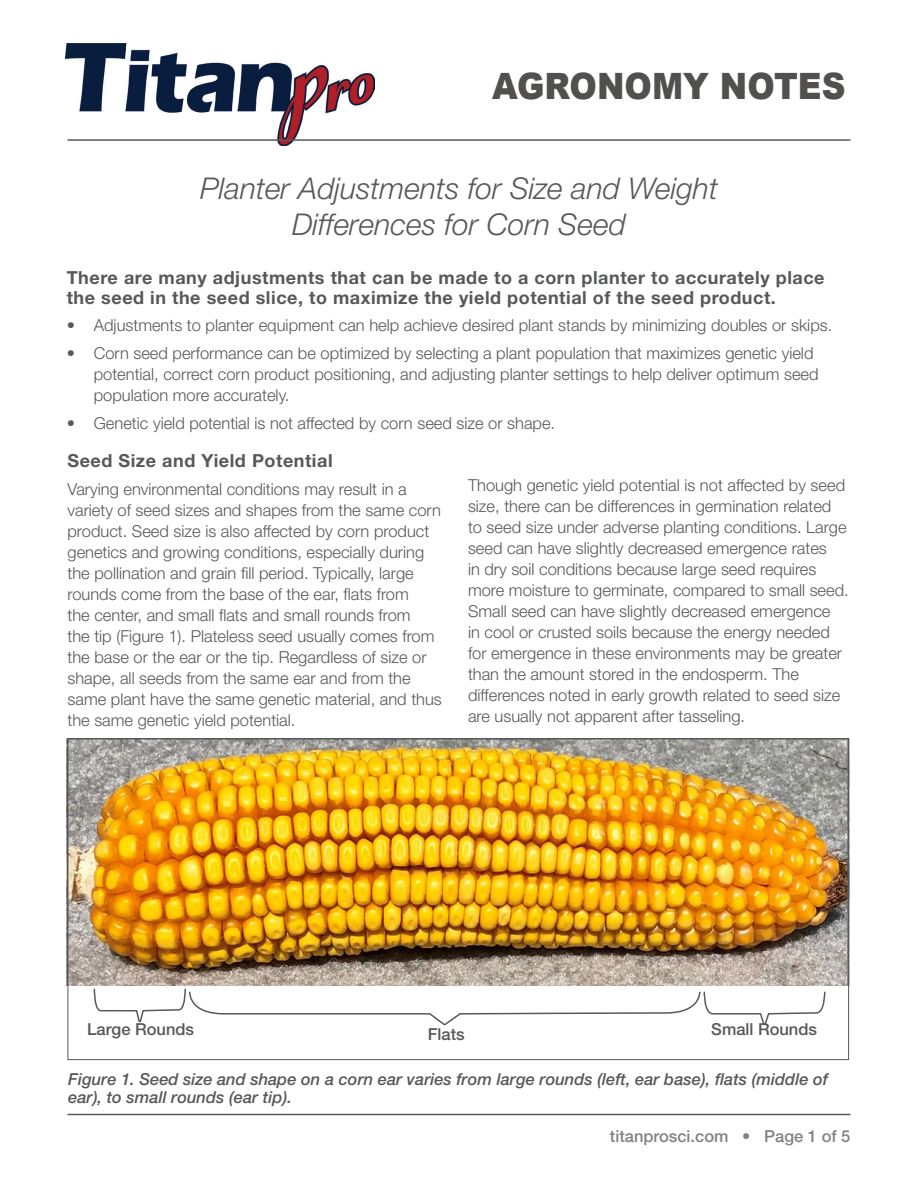
<style>
.page{position:relative;width:918px;height:1188px;background:#fff}
.page>*{position:absolute;margin:0;border:0;box-sizing:border-box;transform-origin:0 0}
.t1{font:900 36.3px "Arial";color:#524f4f;scale:.91 1}
.Universal_Title{font:italic 300 30px/36px "Helvetica Neue LT Pro";color:#57585a;text-align:center}
.Universal_Subhead{font:700 18px/19.8px "Helvetica Neue";letter-spacing:.03em;color:#57585a}
.Universal_Text{font:300 16.5px/21px "Helvetica Neue";color:#57585a}
.Universal_Caption{font:italic 500 16.5px/18px "Helvetica Neue LT Pro";color:#57585a}
.Universal_Text-2{font:500 16.5px "Helvetica Neue";color:#57585a}
.t2{font:500 16.5px "Helvetica Neue";color:#808285}
</style>
<div class="page">
<hr style="left:68px;top:1114px;width:782px;height:1px;background:#57585a">
<img style="left:66px;top:44px;width:309px;height:102px">
<hr style="left:68px;top:139px;width:782px;height:2px;background:#57585a">
<img style="left:67px;top:739px;width:783px;height:246px">
<svg style="left:93px;top:988px;width:733px;height:38px"></svg>
<h1 class="t1" style="left:492px;top:60px;width:390px">AGRONOMY NOTES</h1>
<p class="Universal_Title" style="left:200px;top:169px;width:519px">Planter Adjustments for Size and Weight<br>Differences for Corn Seed</p>
<p class="Universal_Subhead" style="left:67px;top:267px;width:759px">There are many adjustments that can be made to a corn planter to accurately place the seed in the seed slice, to maximize the yield potential of the seed product.</p>
<p class="Universal_Text" style="left:67px;top:315px;width:767px">• Adjustments to planter equipment can help achieve desired plant stands by minimizing doubles or skips.</p>
<p class="Universal_Text" style="left:94px;top:342px;width:726px;text-indent:-27px">• Corn seed performance can be optimized by selecting a plant population that maximizes genetic yield potential, correct corn product positioning, and adjusting planter settings to help deliver optimum seed population more accurately.</p>
<p class="Universal_Text" style="left:67px;top:412px;width:490px">• Genetic yield potential is not affected by corn seed size or shape.</p>
<p class="Universal_Subhead" style="left:68px;top:451px;width:267px">Seed Size and Yield Potential</p>
<p class="Universal_Text" style="left:68px;top:478px;width:376px">Varying environmental conditions may result in a variety of seed sizes and shapes from the same corn product. Seed size is also affected by corn product genetics and growing conditions, especially during the pollination and grain fill period. Typically, large rounds come from the base of the ear, flats from<br>the center, and small flats and small rounds from<br>the tip (Figure 1). Plateless seed usually comes from the base or the ear or the tip. Regardless of size or shape, all seeds from the same ear and from the same plant have the same genetic material, and thus the same genetic yield potential.</p>
<p class="Universal_Text" style="left:468px;top:475px;width:382px">Though genetic yield potential is not affected by seed size, there can be differences in germination related to seed size under adverse planting conditions. Large seed can have slightly decreased emergence rates<br>in dry soil conditions because large seed requires more moisture to germinate, compared to small seed.<br>Small seed can have slightly decreased emergence<br>in cool or crusted soils because the energy needed for emergence in these environments may be greater than the amount stored in the endosperm. The differences noted in early growth related to seed size are usually not apparent after tasseling.</p>
<p class="Universal_Text-2" style="left:87px;top:1019px;width:108px">Large Rounds</p>
<p class="Universal_Text-2" style="left:428px;top:1024px;width:38px">Flats</p>
<p class="Universal_Text-2" style="left:711px;top:1019px;width:107px">Small Rounds</p>
<p class="Universal_Caption" style="left:68px;top:1070px;width:761px">Figure 1. Seed size and shape on a corn ear varies from large rounds (left, ear base), flats (middle of ear), to small rounds (ear tip).</p>
<p class="t2" style="left:610px;top:1126px;width:242px">titanprosci.com • Page 1 of 5</p>
</div>
